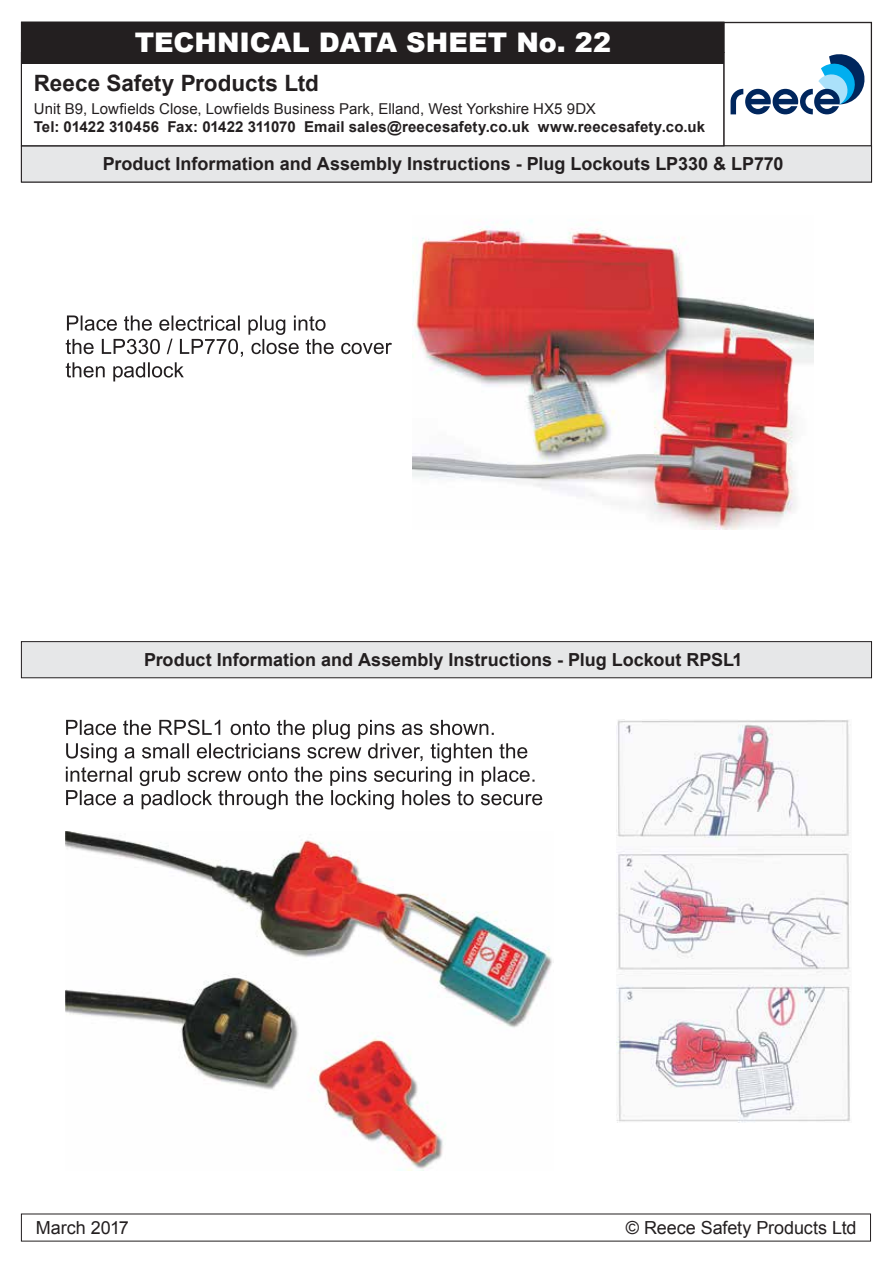
<style>
.page{position:relative;width:893px;height:1263px;background:#fff}
.page>*{position:absolute;margin:0;border:0;box-sizing:border-box;transform-origin:0 0}
.t1{font:900 27px "Arial";color:#fff}
.t2{font:700 22.5px "Arial";color:#231f20}
.t3{font:700 18px "Arial";color:#231f20}
.t4{font:18px "Arial";letter-spacing:-.005em;color:#231f20}
.t5{font:700 15px "Arial";letter-spacing:.01em;color:#231f20}
.t6{font:15px "Arial";color:#231f20}
</style>
<div class="page">
<div style="left:723px;top:22px;width:148px;height:124px;border:1px solid #231f20"></div>
<div style="left:21px;top:145px;width:850px;height:37px;background:#e6e7e8"></div>
<div style="left:21px;top:52px;width:703px;height:94px;border:1px solid #231f20"></div>
<div style="left:22px;top:22px;width:702px;height:42px;background:#231f20"></div>
<div style="left:21px;top:641px;width:850px;height:37px;background:#e6e7e8;border:1px solid #231f20"></div>
<img style="left:412px;top:220px;width:401px;height:310px">
<img style="left:66px;top:832px;width:486px;height:338px">
<img style="left:616px;top:720px;width:235px;height:403px">
<svg style="left:66px;top:315px;width:326px;height:66px"></svg>
<svg style="left:66px;top:720px;width:476px;height:90px"></svg>
<svg style="left:730px;top:54px;width:135px;height:60px"></svg>
<h1 class="t1" style="left:135px;top:23px;width:478px">TECHNICAL DATA SHEET No. 22</h1>
<p class="t2" style="left:34px;top:68px;width:286px">Reece Safety Products Ltd</p>
<p class="t6" style="left:34px;top:99px;width:563px">Unit B9, Lowfields Close, Lowfields Business Park, Elland, West Yorkshire HX5 9DX</p>
<p class="t5" style="left:34px;top:117px;width:673px">Tel: 01422 310456 Fax: 01422 311070 Email sales@reecesafety.co.uk www.reecesafety.co.uk</p>
<p class="t3" style="left:103px;top:152px;width:682px">Product Information and Assembly Instructions - Plug Lockouts LP330 &amp; LP770</p>
<p class="t3" style="left:144px;top:648px;width:600px">Product Information and Assembly Instructions - Plug Lockout RPSL1</p>
<p class="t4" style="left:36px;top:1216px;width:94px">March 2017</p>
<p class="t4" style="left:626px;top:1215px;width:232px">© Reece Safety Products Ltd</p>
</div>
